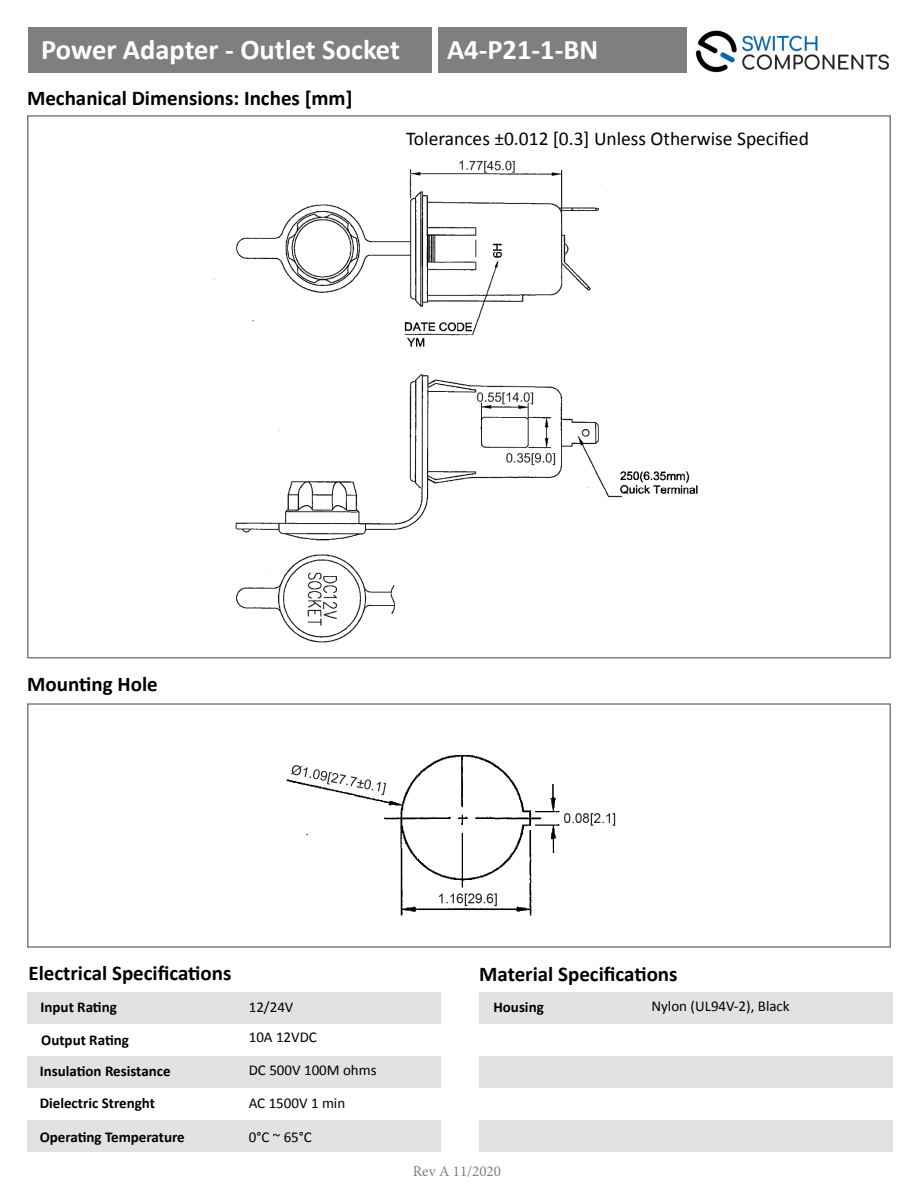
<style>
.page{position:relative;width:918px;height:1188px;background:#fff}
.page>*{position:absolute;margin:0;border:0;box-sizing:border-box;transform-origin:0 0}
.t1{font:700 28.5px "Calibri";color:#fff}
.t2{font:700 21px "Calibri";color:#000}
.t3{font:19.5px "Calibri";color:#000}
.t4{font:700 15px "Calibri";color:#000}
.t5{font:15px "Calibri";color:#000}
.t6{font:15px "Minion Pro";color:#7f7f7f}
</style>
<div class="page">
<img style="left:695px;top:30px;width:194px;height:43px">
<div style="left:27px;top:703px;width:864px;height:245px;border:2px solid #7f7f7f"></div>
<div style="left:27px;top:992px;width:414px;height:31px;background:#e2e2e2"></div>
<div style="left:479px;top:992px;width:414px;height:31px;background:#e2e2e2"></div>
<div style="left:27px;top:1056px;width:414px;height:32px;background:#e2e2e2"></div>
<div style="left:479px;top:1056px;width:414px;height:32px;background:#e2e2e2"></div>
<div style="left:27px;top:1120px;width:414px;height:32px;background:#e2e2e2"></div>
<div style="left:479px;top:1120px;width:414px;height:32px;background:#e2e2e2"></div>
<div style="left:28px;top:27px;width:404px;height:46px;background:#7f7f7f"></div>
<div style="left:438px;top:27px;width:248px;height:46px;background:#7f7f7f"></div>
<img style="left:286px;top:754px;width:330px;height:162px">
<img style="left:214px;top:160px;width:484px;height:483px">
<p class="t1" style="left:41px;top:29px;width:360px">Power Adapter - Outlet Socket</p>
<p class="t1" style="left:447px;top:29px;width:153px">A4-P21-1-BN</p>
<p class="t2" style="left:27px;top:83px;width:327px">Mechanical Dimensions: Inches [mm]</p>
<p class="t3" style="left:406px;top:126px;width:404px">Tolerances ±0.012 [0.3] Unless Otherwise Specified</p>
<p class="t2" style="left:27px;top:669px;width:132px">Mounting Hole</p>
<p class="t2" style="left:28px;top:958px;width:205px">Electrical Specifications</p>
<p class="t2" style="left:479px;top:959px;width:200px">Material Specifications</p>
<p class="t4" style="left:40px;top:996px;width:78px">Input Rating</p>
<p class="t4" style="left:41px;top:1029px;width:89px">Output Rating</p>
<p class="t4" style="left:40px;top:1061px;width:132px">Insulation Resistance</p>
<p class="t4" style="left:40px;top:1093px;width:117px">Dielectric Strenght</p>
<p class="t4" style="left:40px;top:1126px;width:147px">Operating Temperature</p>
<p class="t5" style="left:249px;top:998px;width:46px">12/24V</p>
<p class="t5" style="left:651px;top:996px;width:140px">Nylon (UL94V-2), Black</p>
<p class="t4" style="left:493px;top:996px;width:52px">Housing</p>
<p class="t5" style="left:249px;top:1028px;width:70px">10A 12VDC</p>
<p class="t5" style="left:249px;top:1061px;width:129px">DC 500V 100M ohms</p>
<p class="t5" style="left:249px;top:1094px;width:98px">AC 1500V 1 min</p>
<p class="t5" style="left:249px;top:1127px;width:65px">0°C ~ 65°C</p>
<p class="t6" style="left:413px;top:1162px;width:90px">Rev A 11/2020</p>
</div>
